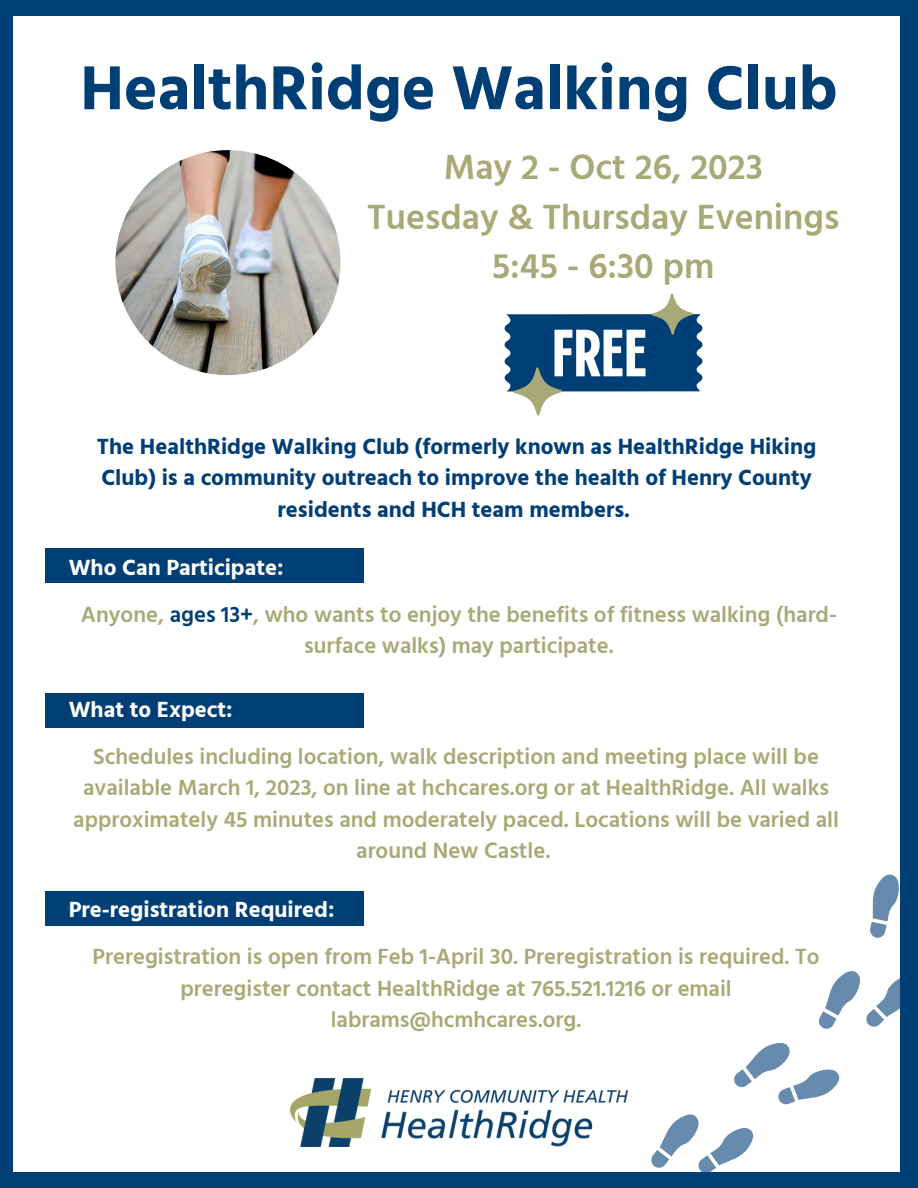
<style>
.page{position:relative;width:918px;height:1188px;background:#003e76}
.page>*{position:absolute;margin:0;border:0;box-sizing:border-box;transform-origin:0 0}
.t1{font:700 63.45px "Hind Guntur";color:#003e76}
.t2{font:600 36px/49.5px "Hind Guntur";color:#a7a976;text-align:center}
.t3{font:600 22.65px/31.5px "Hind Guntur";color:#a7a976;text-align:center}
.t4{font:700 22.65px/31.5px "Hind Guntur";color:#003e76;text-align:center}
.t5{font:700 22.65px "Hind Guntur";color:#fff}
.s1{font-weight:700;color:#fff}
.s2{color:#003e76}
</style>
<div class="page">
<div style="left:13px;top:16px;width:886px;height:1156px;background:#fff"></div>
<svg style="left:870px;top:874px;width:30px;height:64px"></svg>
<svg style="left:819px;top:963px;width:81px;height:66px"></svg>
<svg style="left:651px;top:1043px;width:189px;height:129px"></svg>
<div style="left:46px;top:548px;width:317px;height:35px;background:#003e76"></div>
<img style="left:115px;top:150px;width:225px;height:225px;border-radius:50%">
<img style="left:291px;top:1078px;width:336px;height:69px">
<div style="left:46px;top:891px;width:317px;height:34px;background:#003e76"></div>
<div style="left:46px;top:693px;width:317px;height:34px;background:#003e76"></div>
<svg style="left:505px;top:293px;width:197px;height:123px"></svg>
<h1 class="t1" style="left:80px;top:50px;width:759px">HealthRidge Walking Club</h1>
<h2 class="t2" style="left:367px;top:142px;width:474px">May 2 - Oct 26, 2023<br>Tuesday &amp; Thursday Evenings<br>5:45 - 6:30 pm</h2>
<p class="t4" style="left:97px;top:430px;width:721px">The HealthRidge Walking Club (formerly known as HealthRidge Hiking<br>Club) is a community outreach to improve the health of Henry County residents and HCH team members.</p>
<p class="t3" style="left:81px;top:543px;width:758px;line-height:47.2px;text-align:left;text-indent:-12px"><span class="s1">Who Can Participate:<br></span>Anyone, <span class="s2">ages 13+</span>, who wants to enjoy the benefits of fitness walking (hard-</p>
<p class="t3" style="left:304px;top:630px;width:311px">surface walks) may participate.</p>
<p class="t5" style="left:69px;top:695px;width:166px">What to Expect:</p>
<p class="t3" style="left:73px;top:740px;width:767px">Schedules including location, walk description and meeting place will be available March 1, 2023, on line at hchcares.org or at HealthRidge. All walks approximately 45 minutes and moderately paced. Locations will be varied all around New Castle.</p>
<p class="t5" style="left:69px;top:896px;width:267px">Pre-registration Required:</p>
<p class="t3" style="left:93px;top:941px;width:728px">Preregistration is open from Feb 1-April 30. Preregistration is required. To preregister contact HealthRidge at 765.521.1216 or email labrams@hcmhcares.org.</p>
</div>
